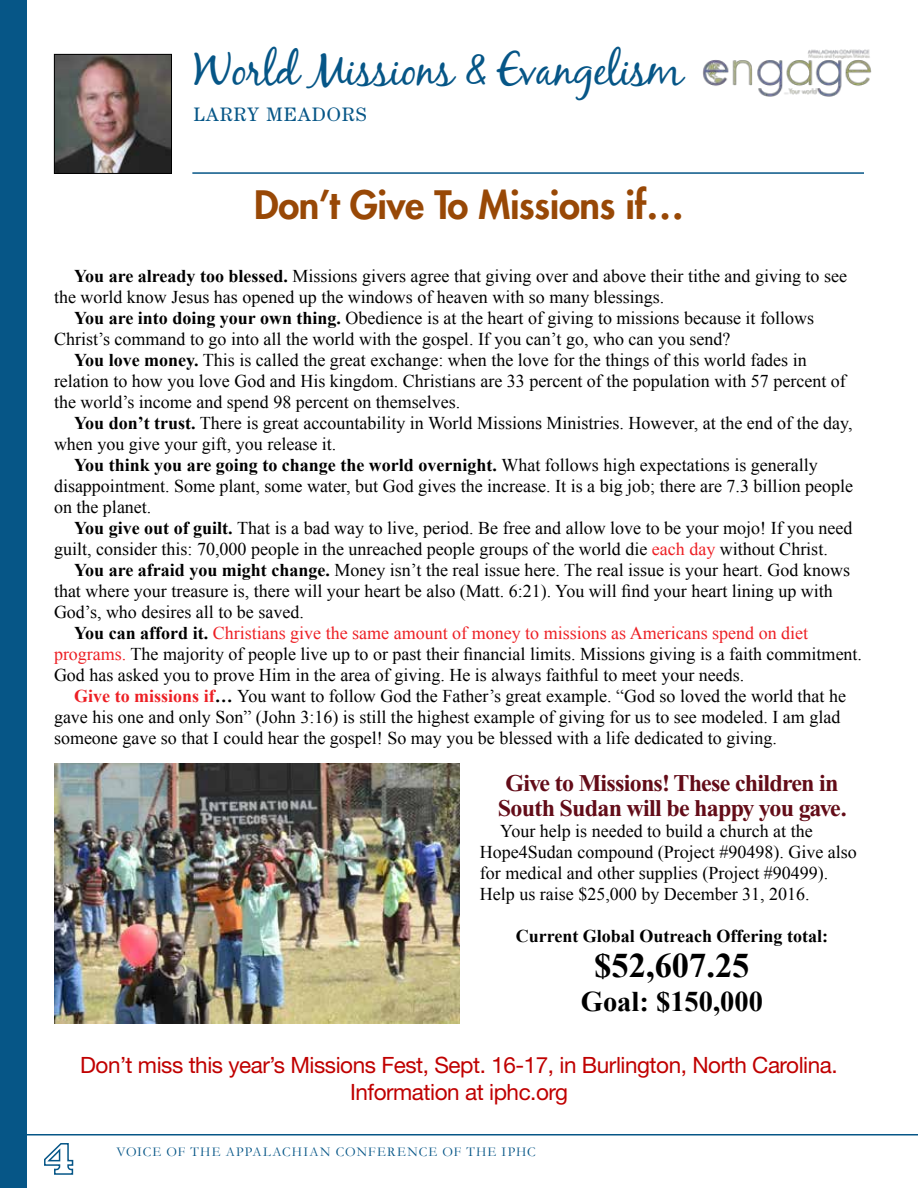
<style>
.page{position:relative;width:918px;height:1188px;background:#fff}
.page>*{position:absolute;margin:0;border:0;box-sizing:border-box;transform-origin:0 0}
.t1{font:45px "Black Jack";letter-spacing:-.02em;color:#065687}
.t2{font:800 38.1px "Futura";letter-spacing:-.01em;color:#984806}
.t3{font:700 34.5px "Times New Roman";color:#000}
.t4{font:700 28.5px "Times New Roman";color:#000}
.t5{font:700 24px/25.5px "Times New Roman";letter-spacing:-.03em;color:#630c18;text-align:center}
.t6{font:22.5px/27px "Helvetica Neue";letter-spacing:-.02em;color:#c00000;text-align:center}
.t7{font:19.5px "Century";letter-spacing:.05em;color:#065687}
.t8{font:18px/21px "Times New Roman";color:#000}
.t9{font:700 18px "Times New Roman";color:#000}
.t10{font:18px "Times New Roman";color:#ed1f24}
.t11{font:13.5px "Garamond";letter-spacing:.085em;color:#065687}
.s1{font-weight:700}
.s2{font-weight:400}
.s3{color:#ed1f24}
.s4{font-weight:700;color:#000}
.s5{font-weight:700;color:#ed1f24}
</style>
<div class="page">
<div style="left:0;top:0;width:27px;height:1188px;background:#065687"></div>
<hr style="left:0;top:1134px;width:918px;height:2px;background:#065687">
<svg style="left:44px;top:1143px;width:30px;height:32px"></svg>
<hr style="left:192px;top:172px;width:672px;height:2px;background:#065687">
<img style="left:56px;top:56px;width:114px;height:116px">
<div style="left:54px;top:54px;width:118px;height:120px;border:1px solid #000"></div>
<img style="left:703px;top:49px;width:169px;height:48px">
<img style="left:54px;top:764px;width:406px;height:260px">
<h1 class="t1" style="left:194px;top:42px;width:491px">World Missions &amp; Evangelism</h1>
<p class="t7" style="left:194px;top:103px;width:174px">LARRY MEADORS</p>
<h2 class="t2" style="left:254px;top:180px;width:432px">Don’t Give To Missions if…</h2>
<p class="t8" style="left:74px;top:265px;width:774px"><span class="s1">You are already too blessed.</span> Missions givers agree that giving over and above their tithe and giving to see</p>
<p class="t8" style="left:54px;top:286px;width:612px">the world know Jesus has opened up the windows of heaven with so many blessings.</p>
<p class="t8" style="left:74px;top:307px;width:741px"><span class="s1">You are into doing your own thing.</span> Obedience is at the heart of giving to missions because it follows</p>
<p class="t8" style="left:54px;top:328px;width:678px">Christ’s command to go into all the world with the gospel. If you can’t go, who can you send?</p>
<p class="t8" style="left:74px;top:350px;width:734px"><span class="s1">You love money.</span> This is called the great exchange: when the love for the things of this world fades in</p>
<p class="t8" style="left:54px;top:371px;width:793px">relation to how you love God and His kingdom. Christians are 33 percent of the population with 57 percent of</p>
<p class="t8" style="left:54px;top:392px;width:408px">the world’s income and spend 98 percent on themselves.</p>
<p class="t8" style="left:74px;top:413px;width:780px"><span class="s1">You don’t trust.</span> There is great accountability in World Missions Ministries. However, at the end of the day,</p>
<p class="t8" style="left:54px;top:434px;width:284px">when you give your gift, you release it.</p>
<p class="t9" style="left:74px;top:453px;width:745px">You think you are going to change the world overnight. <span class="s2">What follows high expectations is generally</span></p>
<p class="t8" style="left:54px;top:476px;width:801px">disappointment. Some plant, some water, but God gives the increase. It is a big job; there are 7.3 billion people</p>
<p class="t8" style="left:54px;top:497px;width:99px">on the planet.</p>
<p class="t8" style="left:74px;top:518px;width:780px"><span class="s1">You give out of guilt.</span> That is a bad way to live, period. Be free and allow love to be your mojo! If you need</p>
<p class="t8" style="left:54px;top:539px;width:775px">guilt, consider this: 70,000 people in the unreached people groups of the world die <span class="s3">each day</span> without Christ.</p>
<p class="t8" style="left:74px;top:560px;width:777px"><span class="s1">You are afraid you might change.</span> Money isn’t the real issue here. The real issue is your heart. God knows</p>
<p class="t8" style="left:54px;top:581px;width:780px">that where your treasure is, there will your heart be also (Matt. 6:21). You will find your heart lining up with</p>
<p class="t8" style="left:54px;top:602px;width:251px">God’s, who desires all to be saved.</p>
<p class="t10" style="left:74px;top:621px;width:735px"><span class="s4">You can afford it.</span> Christians give the same amount of money to missions as Americans spend on diet</p>
<p class="t8" style="left:54px;top:644px;width:810px"><span class="s3">programs.</span> The majority of people live up to or past their financial limits. Missions giving is a faith commitment.</p>
<p class="t8" style="left:54px;top:665px;width:692px">God has asked you to prove Him in the area of giving. He is always faithful to meet your needs.</p>
<p class="t8" style="left:74px;top:686px;width:773px"><span class="s5">Give to missions if</span><span class="s1">…</span> You want to follow God the Father’s great example. “God so loved the world that he</p>
<p class="t8" style="left:54px;top:707px;width:788px">gave his one and only Son” (John 3:16) is still the highest example of giving for us to see modeled. I am glad</p>
<p class="t8" style="left:54px;top:728px;width:724px">someone gave so that I could hear the gospel! So may you be blessed with a life dedicated to giving.</p>
<h3 class="t5" style="left:498px;top:770px;width:350px">Give to Missions! These children in<br>South Sudan will be happy you gave.</h3>
<p class="t8" style="left:480px;top:820px;width:378px;text-indent:20px">Your help is needed to build a church at the Hope4Sudan compound (Project #90498). Give also for medical and other supplies (Project #90499).<br>Help us raise $25,000 by December 31, 2016.</p>
<p class="t9" style="left:516px;top:924px;width:314px">Current Global Outreach Offering total:</p>
<h3 class="t3" style="left:594px;top:941px;width:157px">$52,607.25</h3>
<h3 class="t4" style="left:581px;top:982px;width:184px">Goal: $150,000</h3>
<p class="t6" style="left:80px;top:1051px;width:759px">Don’t miss this year’s Missions Fest, Sept. 16-17, in Burlington, North Carolina.<br>Information at iphc.org</p>
<p class="t11" style="left:116px;top:1143px;width:421px">VOICE OF THE APPALACHIAN CONFERENCE OF THE IPHC</p>
</div>
